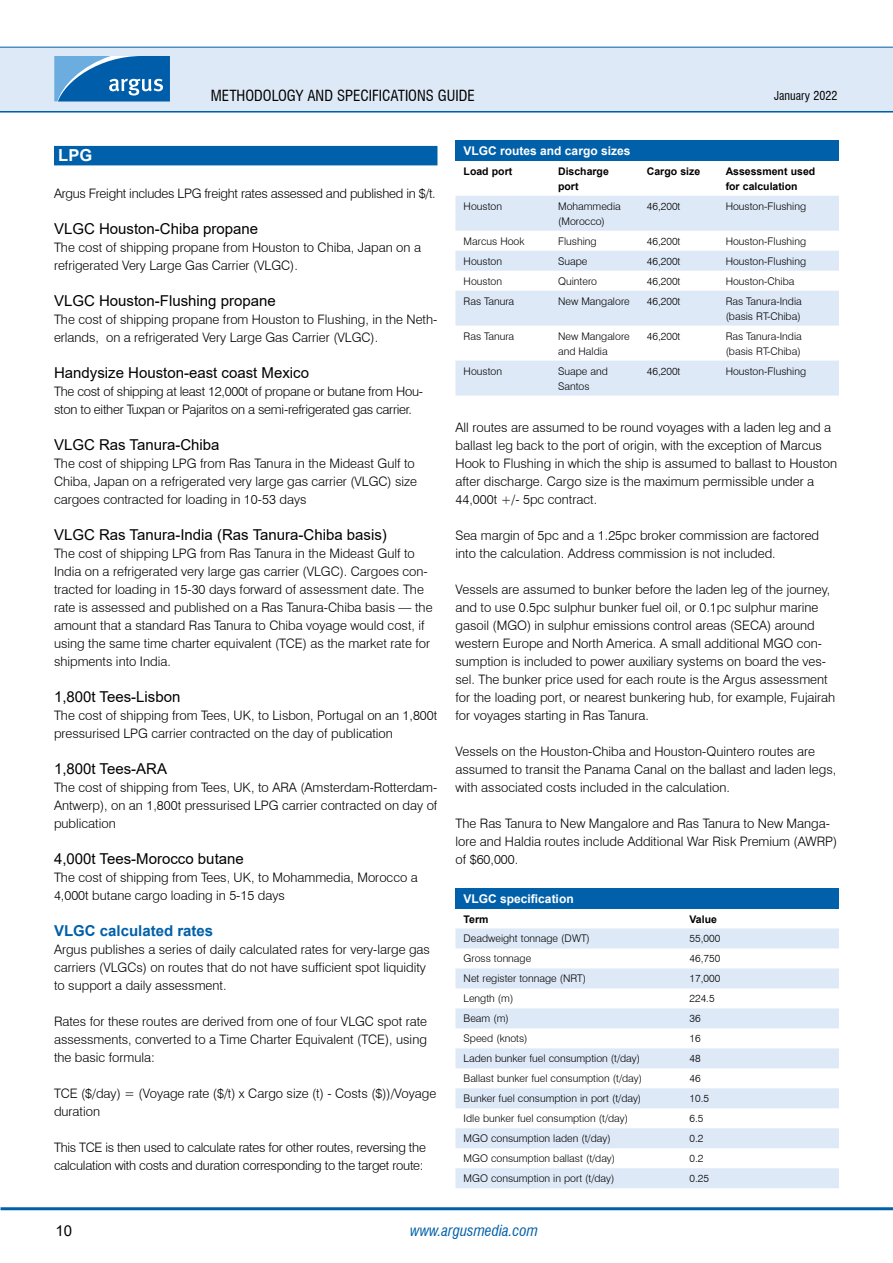
<style>
.page{position:relative;width:893px;height:1263px;background:#fff}
.page>*{position:absolute;margin:0;border:0;box-sizing:border-box;transform-origin:0 0}
.t1{font:700 16.5px "Arial";color:#fff}
.t2{font:15px "Arial";color:#000}
.t3{font:condensed 15px "Swiss 721 BT";color:#000}
.t4{font:700 15px "Arial";color:#0060a9}
.t5{font:italic condensed 15px "Swiss 721 BT";color:#0060a9}
.t6{font:300 13.05px/18px "Swiss 721 BT";color:#000}
.t7{font:300 13.05px/18px "Swiss 721 BT";letter-spacing:-.02em;color:#000}
.t8{font:700 12px "Arial";color:#fff}
.t9{font:condensed 12px "Swiss 721 BT";color:#000}
.t10{font:300 10.5px/15px "Swiss 721 BT";color:#000}
.t11{font:700 10.5px/15px "Arial";color:#000}
</style>
<div class="page">
<hr style="left:0;top:110px;width:893px;height:3px;background:#0060a9">
<div style="left:0;top:47px;width:893px;height:64px;background:#dee9f7"></div>
<hr style="left:0;top:47px;width:893px;height:1px;background:#0060a9">
<svg style="left:54px;top:56px;width:116px;height:46px;background:#327ebd"></svg>
<hr style="left:1px;top:1207px;width:892px;height:3px;background:#0060a9">
<div style="left:54px;top:146px;width:383px;height:19px;background:#0060a9"></div>
<div style="left:455px;top:140px;width:384px;height:21px;background:#0060a9"></div>
<svg style="left:455px;top:196px;width:384px;height:200px;fill:#dee9f7"></svg>
<div style="left:455px;top:888px;width:384px;height:21px;background:#0060a9"></div>
<svg style="left:455px;top:928px;width:384px;height:260px"></svg>
<p class="t3" style="left:211px;top:86px;width:265px">METHODOLOGY AND SPECIFICATIONS GUIDE</p>
<p class="t9" style="left:774px;top:88px;width:65px">JANUARY 2022</p>
<p class="t1" style="left:58px;top:144px;width:35px">LPG</p>
<p class="t7" style="left:54px;top:184px;width:383px">Argus Freight includes LPG freight rates assessed and published in $/t.</p>
<p class="t2" style="left:54px;top:218px;width:206px">VLGC Houston-Chiba propane</p>
<p class="t6" style="left:54px;top:238px;width:369px">The cost of shipping propane from Houston to Chiba, Japan on a refrigerated Very Large Gas Carrier (VLGC).</p>
<p class="t2" style="left:54px;top:290px;width:223px">VLGC Houston-Flushing propane</p>
<p class="t6" style="left:54px;top:310px;width:385px">The cost of shipping propane from Houston to Flushing, in the Neth&shy;erlands, on a refrigerated Very Large Gas Carrier (VLGC).</p>
<p class="t2" style="left:54px;top:362px;width:257px">Handysize Houston-east coast Mexico</p>
<p class="t7" style="left:54px;top:382px;width:371px">The cost of shipping at least 12,000t of propane or butane from Hou&shy;ston to either Tuxpan or Pajaritos on a semi-refrigerated gas carrier.</p>
<p class="t2" style="left:54px;top:434px;width:167px">VLGC Ras Tanura-Chiba</p>
<p class="t6" style="left:54px;top:454px;width:365px">The cost of shipping LPG from Ras Tanura in the Mideast Gulf to<br>Chiba, Japan on a refrigerated very large gas carrier (VLGC) size cargoes contracted for loading in 10-53 days</p>
<p class="t2" style="left:54px;top:524px;width:334px">VLGC Ras Tanura-India (Ras Tanura-Chiba basis)</p>
<p class="t6" style="left:54px;top:544px;width:380px">The cost of shipping LPG from Ras Tanura in the Mideast Gulf to India on a refrigerated very large gas carrier (VLGC). Cargoes con&shy;tracted for loading in 15-30 days forward of assessment date. The rate is assessed and published on a Ras Tanura-Chiba basis — the amount that a standard Ras Tanura to Chiba voyage would cost, if using the same time charter equivalent (TCE) as the market rate for shipments into India.</p>
<p class="t2" style="left:54px;top:686px;width:128px">1,800t Tees-Lisbon</p>
<p class="t6" style="left:54px;top:706px;width:385px">The cost of shipping from Tees, UK, to Lisbon, Portugal on an 1,800t pressurised LPG carrier contracted on the day of publication</p>
<p class="t2" style="left:54px;top:758px;width:115px">1,800t Tees-ARA</p>
<p class="t6" style="left:54px;top:778px;width:385px;text-align:justify">The cost of shipping from Tees, UK, to ARA (Amsterdam-Rotterdam-Antwerp), on an 1,800t pressurised LPG carrier contracted on day of publication</p>
<p class="t2" style="left:54px;top:848px;width:191px">4,000t Tees-Morocco butane</p>
<p class="t6" style="left:54px;top:868px;width:365px">The cost of shipping from Tees, UK, to Mohammedia, Morocco a<br>4,000t butane cargo loading in 5-15 days</p>
<p class="t4" style="left:54px;top:920px;width:161px">VLGC calculated rates</p>
<p class="t6" style="left:54px;top:940px;width:377px">Argus publishes a series of daily calculated rates for very-large gas carriers (VLGCs) on routes that do not have sufficient spot liquidity to support a daily assessment.</p>
<p class="t6" style="left:54px;top:1012px;width:375px;text-align:justify">Rates for these routes are derived from one of four VLGC spot rate assessments, converted to a Time Charter Equivalent (TCE), using the basic formula:</p>
<p class="t6" style="left:54px;top:1084px;width:384px">TCE ($/day) = (Voyage rate ($/t) x Cargo size (t) - Costs ($))/Voyage duration</p>
<p class="t7" style="left:54px;top:1138px;width:373px">This TCE is then used to calculate rates for other routes, reversing the calculation with costs and duration corresponding to the target route:</p>
<p class="t8" style="left:464px;top:142px;width:168px">VLGC routes and cargo sizes</p>
<p class="t11" style="left:464px;top:164px;width:50px">Load port</p>
<p class="t11" style="left:558px;top:164px;width:52px">Discharge port</p>
<p class="t11" style="left:647px;top:164px;width:55px">Cargo size</p>
<p class="t11" style="left:726px;top:164px;width:91px">Assessment used for calculation</p>
<p class="t10" style="left:464px;top:198px;width:40px">Houston</p>
<p class="t10" style="left:558px;top:198px;width:64px">Mohammedia (Morocco)</p>
<p class="t10" style="left:647px;top:198px;width:35px">46,200t</p>
<p class="t10" style="left:726px;top:198px;width:82px">Houston-Flushing</p>
<p class="t10" style="left:464px;top:233px;width:62px">Marcus Hook</p>
<p class="t10" style="left:558px;top:233px;width:40px">Flushing</p>
<p class="t10" style="left:647px;top:233px;width:35px">46,200t</p>
<p class="t10" style="left:726px;top:233px;width:82px">Houston-Flushing</p>
<p class="t10" style="left:464px;top:253px;width:40px">Houston</p>
<p class="t10" style="left:558px;top:253px;width:31px">Suape</p>
<p class="t10" style="left:647px;top:253px;width:35px">46,200t</p>
<p class="t10" style="left:726px;top:253px;width:82px">Houston-Flushing</p>
<p class="t10" style="left:464px;top:273px;width:40px">Houston</p>
<p class="t10" style="left:558px;top:273px;width:40px">Quintero</p>
<p class="t10" style="left:647px;top:273px;width:35px">46,200t</p>
<p class="t10" style="left:726px;top:273px;width:70px">Houston-Chiba</p>
<p class="t10" style="left:464px;top:293px;width:52px">Ras Tanura</p>
<p class="t10" style="left:558px;top:293px;width:73px">New Mangalore</p>
<p class="t10" style="left:647px;top:293px;width:35px">46,200t</p>
<p class="t10" style="left:726px;top:293px;width:78px">Ras Tanura-India (basis RT-Chiba)</p>
<p class="t10" style="left:464px;top:328px;width:52px">Ras Tanura</p>
<p class="t10" style="left:558px;top:328px;width:73px">New Mangalore and Haldia</p>
<p class="t10" style="left:647px;top:328px;width:35px">46,200t</p>
<p class="t10" style="left:726px;top:328px;width:78px">Ras Tanura-India (basis RT-Chiba)</p>
<p class="t10" style="left:464px;top:363px;width:40px">Houston</p>
<p class="t10" style="left:558px;top:363px;width:51px">Suape and<br>Santos</p>
<p class="t10" style="left:647px;top:363px;width:35px">46,200t</p>
<p class="t10" style="left:726px;top:363px;width:82px">Houston-Flushing</p>
<p class="t6" style="left:455px;top:418px;width:383px">All routes are assumed to be round voyages with a laden leg and a ballast leg back to the port of origin, with the exception of Marcus Hook to Flushing in which the ship is assumed to ballast to Houston after discharge. Cargo size is the maximum permissible under a 44,000t +/- 5pc contract.</p>
<p class="t6" style="left:455px;top:526px;width:365px">Sea margin of 5pc and a 1.25pc broker commission are factored into the calculation. Address commission is not included.</p>
<p class="t6" style="left:455px;top:580px;width:381px">Vessels are assumed to bunker before the laden leg of the journey, and to use 0.5pc sulphur bunker fuel oil, or 0.1pc sulphur marine gasoil (MGO) in sulphur emissions control areas (SECA) around western Europe and North America. A small additional MGO con&shy;sumption is included to power auxiliary systems on board the ves&shy;sel. The bunker price used for each route is the Argus assessment for the loading port, or nearest bunkering hub, for example, Fujairah for voyages starting in Ras Tanura.</p>
<p class="t6" style="left:455px;top:742px;width:382px">Vessels on the Houston-Chiba and Houston-Quintero routes are assumed to transit the Panama Canal on the ballast and laden legs, with associated costs included in the calculation.</p>
<p class="t6" style="left:455px;top:814px;width:383px">The Ras Tanura to New Mangalore and Ras Tanura to New Manga&shy;lore and Haldia routes include Additional War Risk Premium (AWRP) of $60,000.</p>
<p class="t8" style="left:464px;top:890px;width:112px">VLGC specification</p>
<p class="t11" style="left:464px;top:911px;width:26px">Term</p>
<p class="t11" style="left:690px;top:911px;width:29px">Value</p>
<p class="t10" style="left:464px;top:931px;width:128px">Deadweight tonnage (DWT)</p>
<p class="t10" style="left:690px;top:931px;width:32px">55,000</p>
<p class="t10" style="left:464px;top:951px;width:69px">Gross tonnage</p>
<p class="t10" style="left:690px;top:951px;width:32px">46,750</p>
<p class="t10" style="left:464px;top:971px;width:124px">Net register tonnage (NRT)</p>
<p class="t10" style="left:690px;top:971px;width:32px">17,000</p>
<p class="t10" style="left:464px;top:991px;width:51px">Length (m)</p>
<p class="t10" style="left:690px;top:991px;width:27px">224.5</p>
<p class="t10" style="left:464px;top:1011px;width:47px">Beam (m)</p>
<p class="t10" style="left:690px;top:1011px;width:13px">36</p>
<p class="t10" style="left:464px;top:1031px;width:65px">Speed (knots)</p>
<p class="t10" style="left:690px;top:1031px;width:13px">16</p>
<p class="t10" style="left:464px;top:1051px;width:178px">Laden bunker fuel consumption (t/day)</p>
<p class="t10" style="left:690px;top:1051px;width:13px">48</p>
<p class="t10" style="left:464px;top:1071px;width:180px">Ballast bunker fuel consumption (t/day)</p>
<p class="t10" style="left:690px;top:1071px;width:13px">46</p>
<p class="t10" style="left:464px;top:1091px;width:179px">Bunker fuel consumption in port (t/day)</p>
<p class="t10" style="left:690px;top:1091px;width:21px">10.5</p>
<p class="t10" style="left:464px;top:1111px;width:166px">Idle bunker fuel consumption (t/day)</p>
<p class="t10" style="left:690px;top:1111px;width:15px">6.5</p>
<p class="t10" style="left:464px;top:1131px;width:149px">MGO consumption laden (t/day)</p>
<p class="t10" style="left:690px;top:1131px;width:15px">0.2</p>
<p class="t10" style="left:464px;top:1151px;width:153px">MGO consumption ballast (t/day)</p>
<p class="t10" style="left:690px;top:1151px;width:15px">0.2</p>
<p class="t10" style="left:464px;top:1171px;width:152px">MGO consumption in port (t/day)</p>
<p class="t10" style="left:690px;top:1171px;width:21px">0.25</p>
<p class="t2" style="left:55px;top:1220px;width:18px">10</p>
<p class="t5" style="left:410px;top:1221px;width:129px">www.argusmedia.com</p>
</div>
